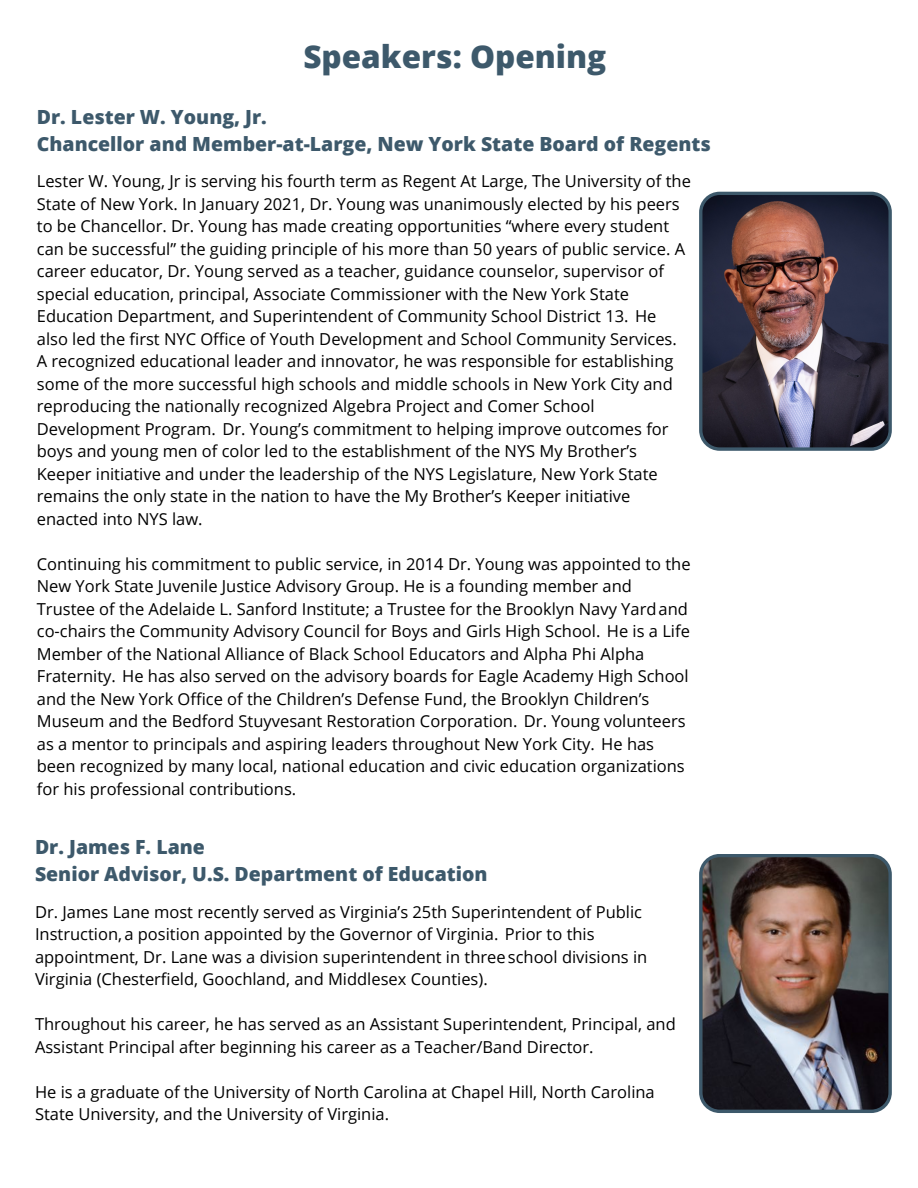
<style>
.page{position:relative;width:918px;height:1188px;background:#fff}
.page>*{position:absolute;margin:0;border:0;box-sizing:border-box;transform-origin:0 0}
.t1{font:800 31.5px "Open Sans";color:#3d596b}
.t2{font:800 19.5px/27px "Open Sans";color:#3d596b}
.t3{font:16.5px/22.5px "Open Sans";color:#000}
</style>
<div class="page">
<img style="left:699px;top:192px;width:193px;height:259px">
<img style="left:699px;top:854px;width:193px;height:259px">
<h1 class="t1" style="left:303px;top:35px;width:304px">Speakers: Opening</h1>
<p class="t2" style="left:37px;top:103px;width:676px">Dr. Lester W. Young, Jr.<br>Chancellor and Member-at-Large, New York State Board of Regents</p>
<p class="t3" style="left:37px;top:169px;width:656px">Lester W. Young, Jr is serving his fourth term as Regent At Large, The University of the State of New York. In January 2021, Dr. Young was unanimously elected by his peers to be Chancellor. Dr. Young has made creating opportunities “where every student can be successful” the guiding principle of his more than 50 years of public service. A career educator, Dr. Young served as a teacher, guidance counselor, supervisor of special education, principal, Associate Commissioner with the New York State Education Department, and Superintendent of Community School District 13. He also led the first NYC Office of Youth Development and School Community Services.<br>A recognized educational leader and innovator, he was responsible for establishing some of the more successful high schools and middle schools in New York City and reproducing the nationally recognized Algebra Project and Comer School Development Program. Dr. Young’s commitment to helping improve outcomes for boys and young men of color led to the establishment of the NYS My Brother’s Keeper initiative and under the leadership of the NYS Legislature, New York State remains the only state in the nation to have the My Brother’s Keeper initiative enacted into NYS law.</p>
<p class="t3" style="left:37px;top:552px;width:655px">Continuing his commitment to public service, in 2014 Dr. Young was appointed to the New York State Juvenile Justice Advisory Group. He is a founding member and Trustee of the Adelaide L. Sanford Institute; a Trustee for the Brooklyn Navy Yardand co-chairs the Community Advisory Council for Boys and Girls High School. He is a Life Member of the National Alliance of Black School Educators and Alpha Phi Alpha Fraternity. He has also served on the advisory boards for Eagle Academy High School and the New York Office of the Children’s Defense Fund, the Brooklyn Children’s Museum and the Bedford Stuyvesant Restoration Corporation. Dr. Young volunteers as a mentor to principals and aspiring leaders throughout New York City. He has been recognized by many local, national education and civic education organizations for his professional contributions.</p>
<p class="t2" style="left:35px;top:833px;width:454px">Dr. James F. Lane<br>Senior Advisor, U.S. Department of Education</p>
<p class="t3" style="left:35px;top:900px;width:614px">Dr. James Lane most recently served as Virginia’s 25th Superintendent of Public Instruction,a position appointed by the Governor of Virginia. Prior to this appointment, Dr. Lane was a division superintendent in threeschool divisions in Virginia (Chesterfield, Goochland, and Middlesex Counties).</p>
<p class="t3" style="left:35px;top:1012px;width:642px">Throughout his career, he has served as an Assistant Superintendent, Principal, and<br>Assistant Principal after beginning his career as a Teacher/Band Director.</p>
<p class="t3" style="left:35px;top:1080px;width:621px">He is a graduate of the University of North Carolina at Chapel Hill, North Carolina<br>State University, and the University of Virginia.</p>
</div>
